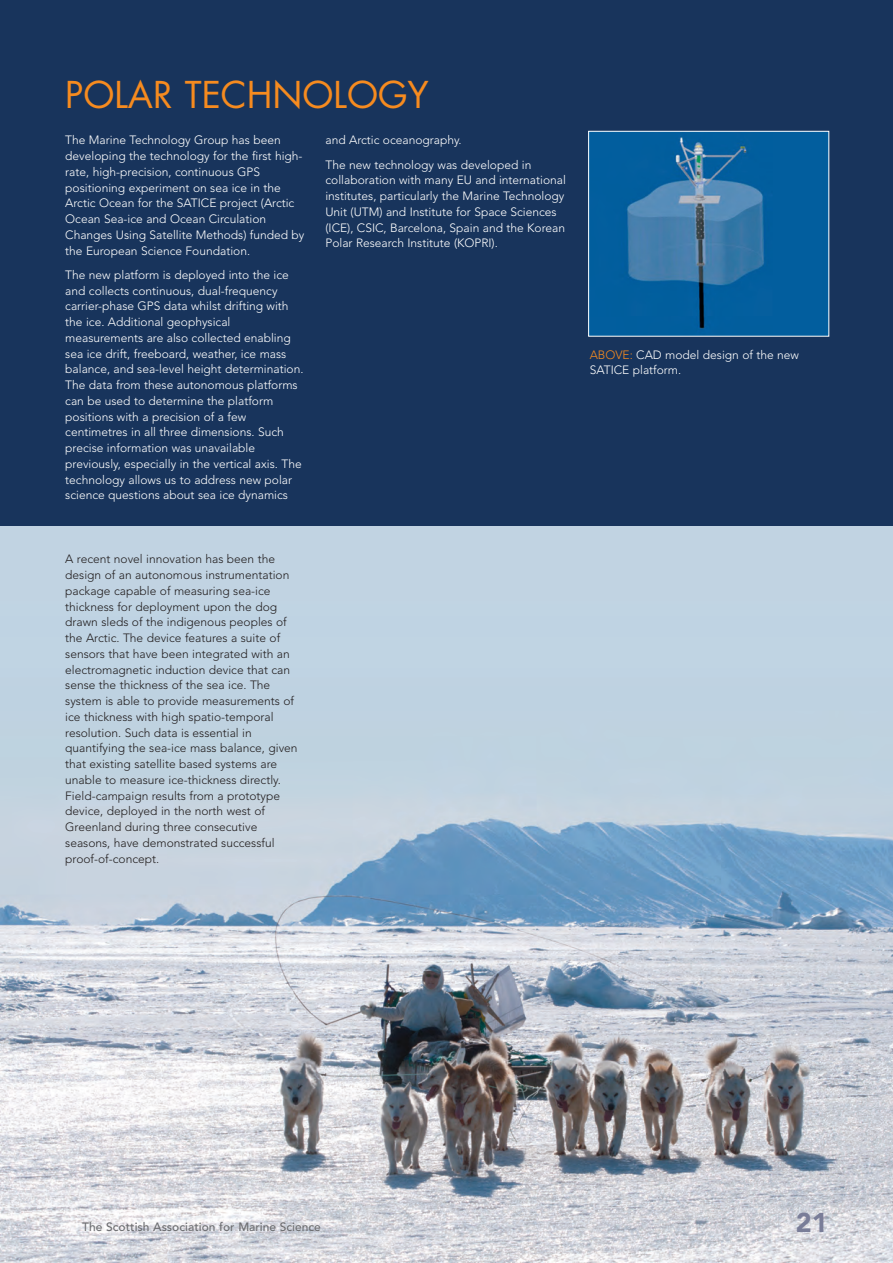
<style>
.page{position:relative;width:893px;height:1263px;background:#fff}
.page>*{position:absolute;margin:0;border:0;box-sizing:border-box;transform-origin:0 0}
.t1{font:36px "Futura";color:#f68b1f}
.t2{font:900 27px "Avenir";color:#797d98}
.t3{font:300 12px/15.8px "Avenir";color:#fff}
.t4{font:300 12px/15.8px "Avenir";color:#231f20}
.t5{font:500 12px "Avenir";color:#6c6d70}
.s1{color:#f68b1f}
</style>
<div class="page">
<div style="left:0;top:0;width:893px;height:527px;background:#18345c"></div>
<img style="left:0;top:526px;width:893px;height:737px">
<img style="left:590px;top:133px;width:237px;height:202px">
<div style="left:588px;top:131px;width:241px;height:206px;border:1px solid #fff"></div>
<h1 class="t1" style="left:65px;top:78px;width:365px">POLAR TECHNOLOGY</h1>
<p class="t3" style="left:65px;top:133px;width:241px">The Marine Technology Group has been developing the technology for the first high&shy;rate, high-precision, continuous GPS positioning experiment on sea ice in the Arctic Ocean for the SATICE project (Arctic Ocean Sea-ice and Ocean Circulation Changes Using Satellite Methods) funded by the European Science Foundation.</p>
<p class="t3" style="left:65px;top:268px;width:240px">The new platform is deployed into the ice and collects continuous, dual-frequency carrier-phase GPS data whilst drifting with the ice. Additional geophysical measurements are also collected enabling sea ice drift, freeboard, weather, ice mass balance, and sea-level height determination.<br>The data from these autonomous platforms can be used to determine the platform positions with a precision of a few centimetres in all three dimensions. Such precise information was unavailable previously, especially in the vertical axis. The technology allows us to address new polar science questions about sea ice dynamics</p>
<p class="t3" style="left:325px;top:129px;width:207px;line-height:24.3px">and Arctic oceanography.<br>The new technology was developed in</p>
<p class="t3" style="left:325px;top:173px;width:242px">collaboration with many EU and international institutes, particularly the Marine Technology Unit (UTM) and Institute for Space Sciences (ICE), CSIC, Barcelona, Spain and the Korean Polar Research Institute (KOPRI).</p>
<p class="t4" style="left:65px;top:552px;width:234px">A recent novel innovation has been the design of an autonomous instrumentation package capable of measuring sea-ice thickness for deployment upon the dog drawn sleds of the indigenous peoples of the Arctic. The device features a suite of sensors that have been integrated with an electromagnetic induction device that can sense the thickness of the sea ice. The system is able to provide measurements of ice thickness with high spatio-temporal resolution. Such data is essential in quantifying the sea-ice mass balance, given that existing satellite based systems are unable to measure ice-thickness directly.<br>Field-campaign results from a prototype device, deployed in the north west of Greenland during three consecutive seasons, have demonstrated successful proof-of-concept.</p>
<p class="t3" style="left:590px;top:349px;width:211px;line-height:14.4px"><span class="s1">ABOVE:</span> CAD model design of the new<br>SATICE platform.</p>
<p class="t5" style="left:82px;top:1222px;width:240px">The Scottish Association for Marine Science</p>
<h2 class="t2" style="left:796px;top:1211px;width:33px">21</h2>
</div>
